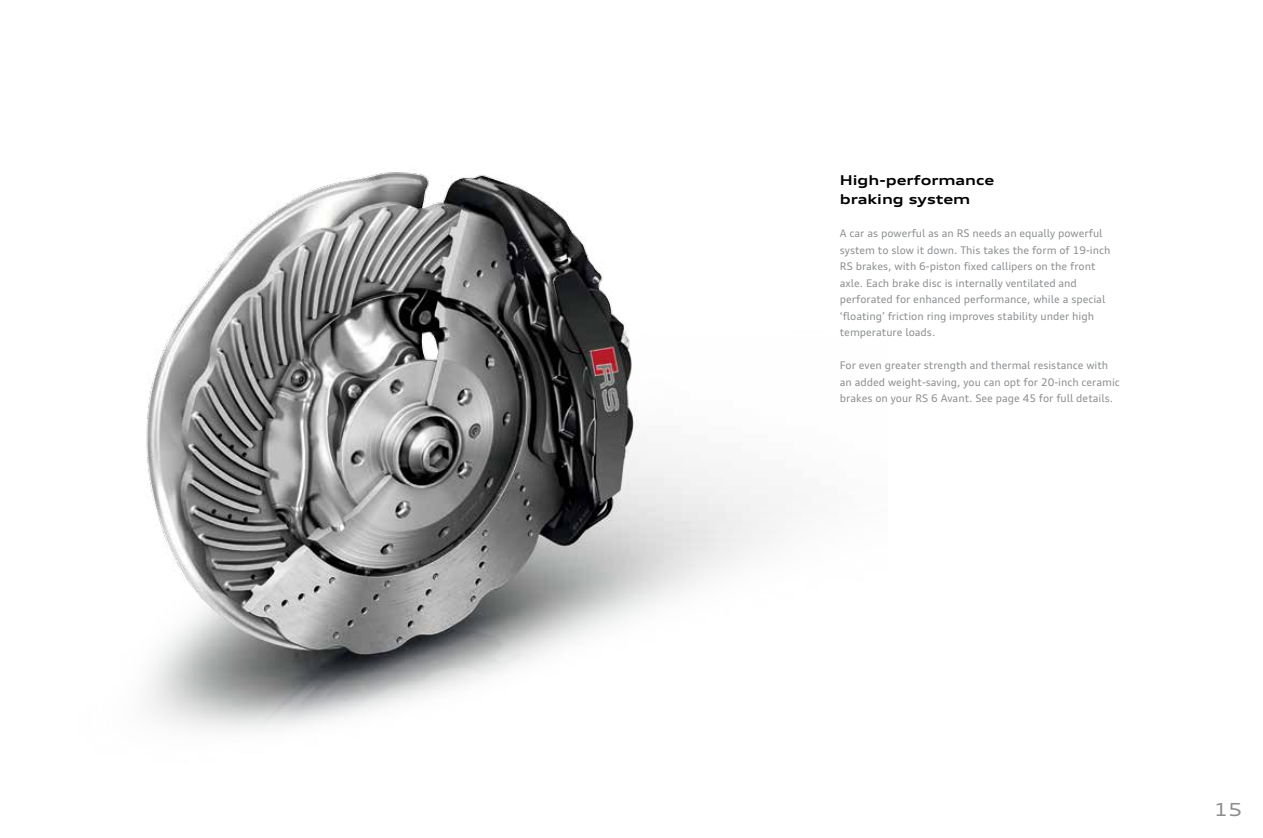
<style>
.page{position:relative;width:1263px;height:838px;background:#fff}
.page>*{position:absolute;margin:0;border:0;box-sizing:border-box;transform-origin:0 0}
.t1{font:expanded 18px "Audi Type";color:#8a8c8e}
.t2{font:700 expanded 13.5px/19.5px "Audi Type";color:#000}
.t3{font:10.5px/16.5px "Audi Type";color:#8a8c8e}
</style>
<div class="page">
<img style="left:146px;top:172px;width:639px;height:558px">
<p class="t2" style="left:840px;top:170px;width:156px">High-performance braking system</p>
<p class="t3" style="left:840px;top:225px;width:272px">A car as powerful as an RS needs an equally powerful system to slow it down. This takes the form of 19-inch RS brakes, with 6-piston fixed callipers on the front axle. Each brake disc is internally ventilated and perforated for enhanced performance, while a special ‘floating’ friction ring improves stability under high temperature loads.</p>
<p class="t3" style="left:840px;top:357px;width:282px">For even greater strength and thermal resistance with an added weight-saving, you can opt for 20-inch ceramic brakes on your RS 6 Avant. See page 45 for full details.</p>
<h1 class="t1" style="left:1214px;top:797px;width:30px">15</h1>
</div>
